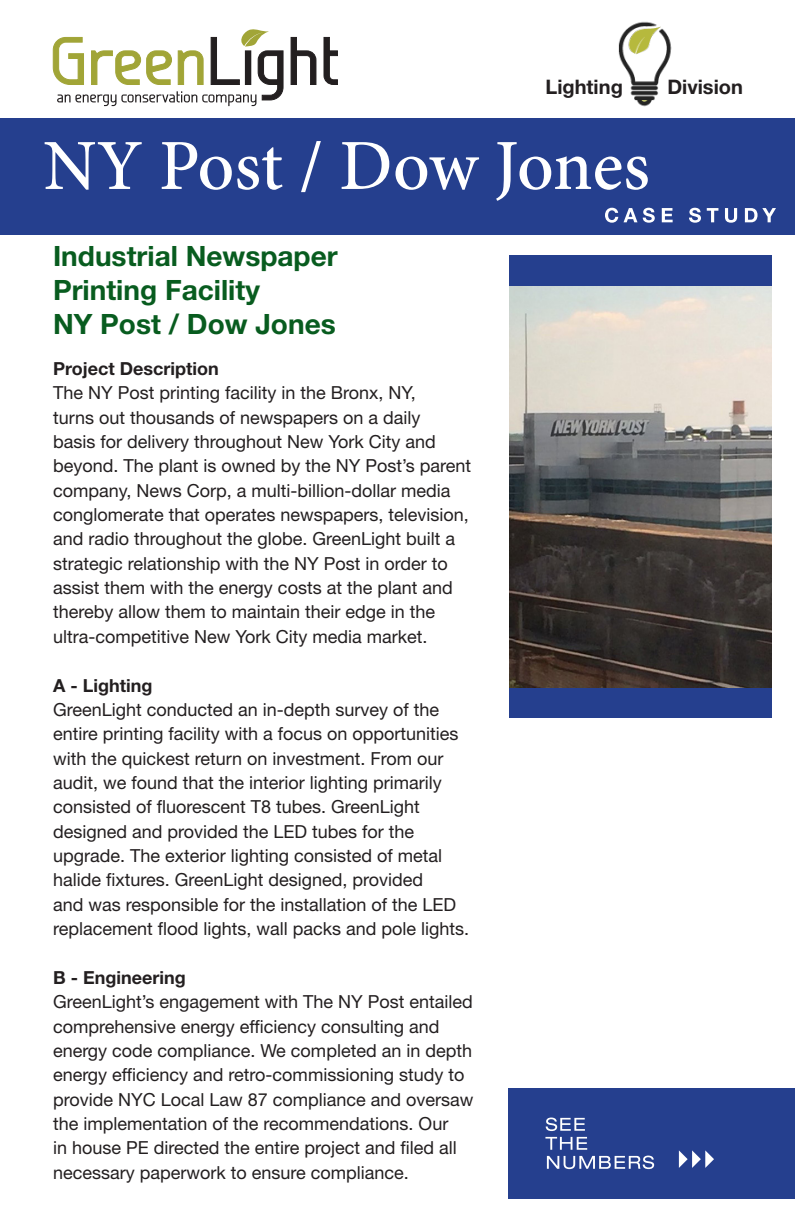
<style>
.page{position:relative;width:795px;height:1223px;background:#fff}
.page>*{position:absolute;margin:0;border:0;box-sizing:border-box;transform-origin:0 0}
.t1{font:500 72px "Minion Pro";letter-spacing:-.005em;color:#fff}
.t2{font:700 28px "Helvetica Neue LT Std";color:#085c1f}
.t3{font:700 20px "Helvetica Neue LT Std";color:#231f20}
.t4{font:18px/24.4px "Helvetica Neue LT Std";color:#231f20}
.t5{font:700 18px "Helvetica Neue LT Std";color:#231f20}
</style>
<div class="page">
<div style="left:508px;top:1087px;width:287px;height:111px;background:#253f8e"></div>
<svg style="left:679px;top:1150px;width:35px;height:17px"></svg>
<svg style="left:546px;top:1117px;width:39px;height:13px"></svg>
<svg style="left:545px;top:1136px;width:42px;height:13px"></svg>
<svg style="left:547px;top:1155px;width:107px;height:13px"></svg>
<svg style="left:291px;top:37px;width:25px;height:48px"></svg>
<svg style="left:323px;top:37px;width:15px;height:48px"></svg>
<svg style="left:53px;top:29px;width:230px;height:77px"></svg>
<div style="left:0;top:118px;width:795px;height:116px;background:#253f8e"></div>
<svg style="left:605px;top:208px;width:32px;height:15px"></svg>
<svg style="left:643px;top:208px;width:12px;height:15px"></svg>
<svg style="left:662px;top:208px;width:10px;height:14px"></svg>
<svg style="left:689px;top:208px;width:12px;height:15px"></svg>
<svg style="left:707px;top:208px;width:11px;height:14px"></svg>
<svg style="left:725px;top:208px;width:12px;height:15px"></svg>
<svg style="left:745px;top:208px;width:31px;height:14px"></svg>
<div style="left:509px;top:255px;width:262px;height:463px;background:#253f8e"></div>
<img style="left:509px;top:286px;width:262px;height:401px">
<img style="left:618px;top:21px;width:54px;height:86px">
<p class="t3" style="left:545px;top:75px;width:79px">Lighting</p>
<p class="t3" style="left:667px;top:75px;width:77px">Division</p>
<p class="t1" style="left:43px;top:117px;width:608px">NY Post / Dow Jones</p>
<p class="t2" style="left:53px;top:239px;width:286px">Industrial Newspaper</p>
<p class="t2" style="left:53px;top:272px;width:208px">Printing Facility</p>
<p class="t2" style="left:53px;top:306px;width:284px">NY Post / Dow Jones</p>
<p class="t5" style="left:53px;top:357px;width:167px">Project Description</p>
<p class="t4" style="left:53px;top:380px;width:420px">The NY Post printing facility in the Bronx, NY,<br>turns out thousands of newspapers on a daily<br>basis for delivery throughout New York City and beyond. The plant is owned by the NY Post’s parent company, News Corp, a multi-billion-dollar media conglomerate that operates newspapers, television, and radio throughout the globe. GreenLight built a strategic relationship with the NY Post in order to assist them with the energy costs at the plant and thereby allow them to maintain their edge in the ultra-competitive New York City media market.</p>
<p class="t5" style="left:53px;top:673px;width:101px">A - Lighting</p>
<p class="t4" style="left:53px;top:697px;width:418px">GreenLight conducted an in-depth survey of the entire printing facility with a focus on opportunities with the quickest return on investment. From our audit, we found that the interior lighting primarily consisted of fluorescent T8 tubes. GreenLight designed and provided the LED tubes for the upgrade. The exterior lighting consisted of metal halide fixtures. GreenLight designed, provided<br>and was responsible for the installation of the LED replacement flood lights, wall packs and pole lights.</p>
<p class="t5" style="left:53px;top:966px;width:134px">B - Engineering</p>
<p class="t4" style="left:53px;top:989px;width:422px">GreenLight’s engagement with The NY Post entailed comprehensive energy efficiency consulting and energy code compliance. We completed an in depth energy efficiency and retro-commissioning study to provide NYC Local Law 87 compliance and oversaw the implementation of the recommendations. Our<br>in house PE directed the entire project and filed all necessary paperwork to ensure compliance.</p>
</div>
